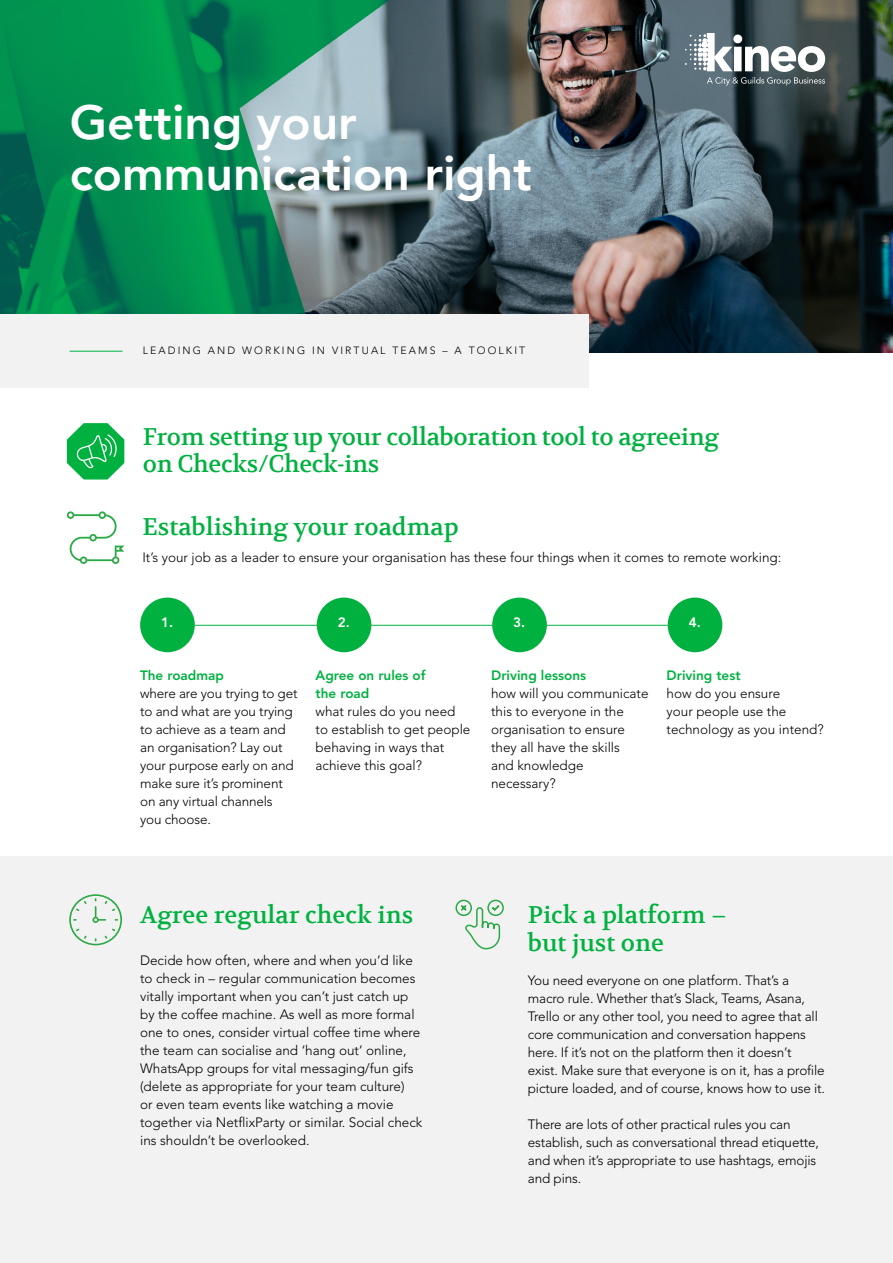
<style>
.page{position:relative;width:893px;height:1263px;background:#fff}
.page>*{position:absolute;margin:0;border:0;box-sizing:border-box;transform-origin:0 0}
.t1{font:800 48px/51px "Avenir";color:#fff}
.t2{font:24px/27px "Volkhov";letter-spacing:-.01em;color:#00b140}
.t3{font:300 13.5px/18px "Avenir LT Std";color:#000}
.t4{font:800 13.5px/18px "Avenir LT Std";color:#00b140}
.t5{font:800 13.5px "Avenir LT Std";color:#fff}
.t6{font:300 10.5px "Avenir LT Std";letter-spacing:.2em;color:#000}
</style>
<div class="page">
<hr style="left:168px;top:625px;width:500px;height:1px;background:#00b140">
<img style="left:0;top:0;width:893px;height:353px">
<div style="left:0;top:315px;width:589px;height:73px;background:#f2f2f2"></div>
<hr style="left:70px;top:351px;width:52px;height:1px;background:#00b140">
<div style="left:140px;top:597px;width:55px;height:55px;background:#00b140;border-radius:50%"></div>
<div style="left:317px;top:597px;width:54px;height:55px;background:#00b140;border-radius:50%"></div>
<div style="left:492px;top:597px;width:55px;height:55px;background:#00b140;border-radius:50%"></div>
<div style="left:668px;top:597px;width:54px;height:55px;background:#00b140;border-radius:50%"></div>
<svg style="left:67px;top:511px;width:57px;height:53px"></svg>
<div style="left:0;top:856px;width:893px;height:407px;background:#f2f2f2"></div>
<svg style="left:69px;top:894px;width:53px;height:51px"></svg>
<svg style="left:455px;top:899px;width:49px;height:51px"></svg>
<svg style="left:685px;top:33px;width:140px;height:53px"></svg>
<svg style="left:67px;top:423px;width:57px;height:56px"></svg>
<h1 class="t1" style="left:70px;top:97px;width:464px">Getting your communication right</h1>
<p class="t6" style="left:143px;top:344px;width:384px">LEADING AND WORKING IN VIRTUAL TEAMS – A TOOLKIT</p>
<h2 class="t2" style="left:143px;top:423px;width:578px">From setting up your collaboration tool to agreeing on Checks/Check-ins</h2>
<h2 class="t2" style="left:142px;top:513px;width:318px">Establishing your roadmap</h2>
<p class="t3" style="left:142px;top:549px;width:640px">It’s your job as a leader to ensure your organisation has these four things when it comes to remote working:</p>
<p class="t5" style="left:161px;top:615px;width:13px">1.</p>
<p class="t5" style="left:338px;top:615px;width:13px">2.</p>
<p class="t5" style="left:513px;top:615px;width:13px">3.</p>
<p class="t5" style="left:689px;top:615px;width:13px">4.</p>
<p class="t4" style="left:140px;top:667px;width:85px">The roadmap</p>
<p class="t3" style="left:140px;top:685px;width:159px">where are you trying to get to and what are you trying to achieve as a team and an organisation? Lay out your purpose early on and make sure it’s prominent on any virtual channels you choose.</p>
<p class="t4" style="left:316px;top:667px;width:111px">Agree on rules of the road</p>
<p class="t3" style="left:316px;top:703px;width:156px">what rules do you need to establish to get people behaving in ways that achieve this goal?</p>
<p class="t4" style="left:491px;top:667px;width:96px">Driving lessons</p>
<p class="t3" style="left:491px;top:685px;width:159px">how will you communicate this to everyone in the organisation to ensure they all have the skills<br>and knowledge necessary?</p>
<p class="t4" style="left:667px;top:667px;width:76px">Driving test</p>
<p class="t3" style="left:667px;top:685px;width:159px">how do you ensure<br>your people use the technology as you intend?</p>
<h2 class="t2" style="left:140px;top:901px;width:275px">Agree regular check ins</h2>
<h2 class="t2" style="left:528px;top:901px;width:201px;line-height:28.5px">Pick a platform – but just one</h2>
<p class="t3" style="left:140px;top:951px;width:284px">Decide how often, where and when you’d like to check in – regular communication becomes vitally important when you can’t just catch up by the coffee machine. As well as more formal one to ones, consider virtual coffee time where the team can socialise and ‘hang out’ online, WhatsApp groups for vital messaging/fun gifs (delete as appropriate for your team culture)<br>or even team events like watching a movie together via NetflixParty or similar. Social check ins shouldn’t be overlooked.</p>
<p class="t3" style="left:528px;top:971px;width:299px">You need everyone on one platform. That’s a macro rule. Whether that’s Slack, Teams, Asana, Trello or any other tool, you need to agree that all core communication and conversation happens here. If it’s not on the platform then it doesn’t exist. Make sure that everyone is on it, has a profile picture loaded, and of course, knows how to use it.</p>
<p class="t3" style="left:528px;top:1115px;width:293px">There are lots of other practical rules you can establish, such as conversational thread etiquette, and when it’s appropriate to use hashtags, emojis and pins.</p>
</div>
